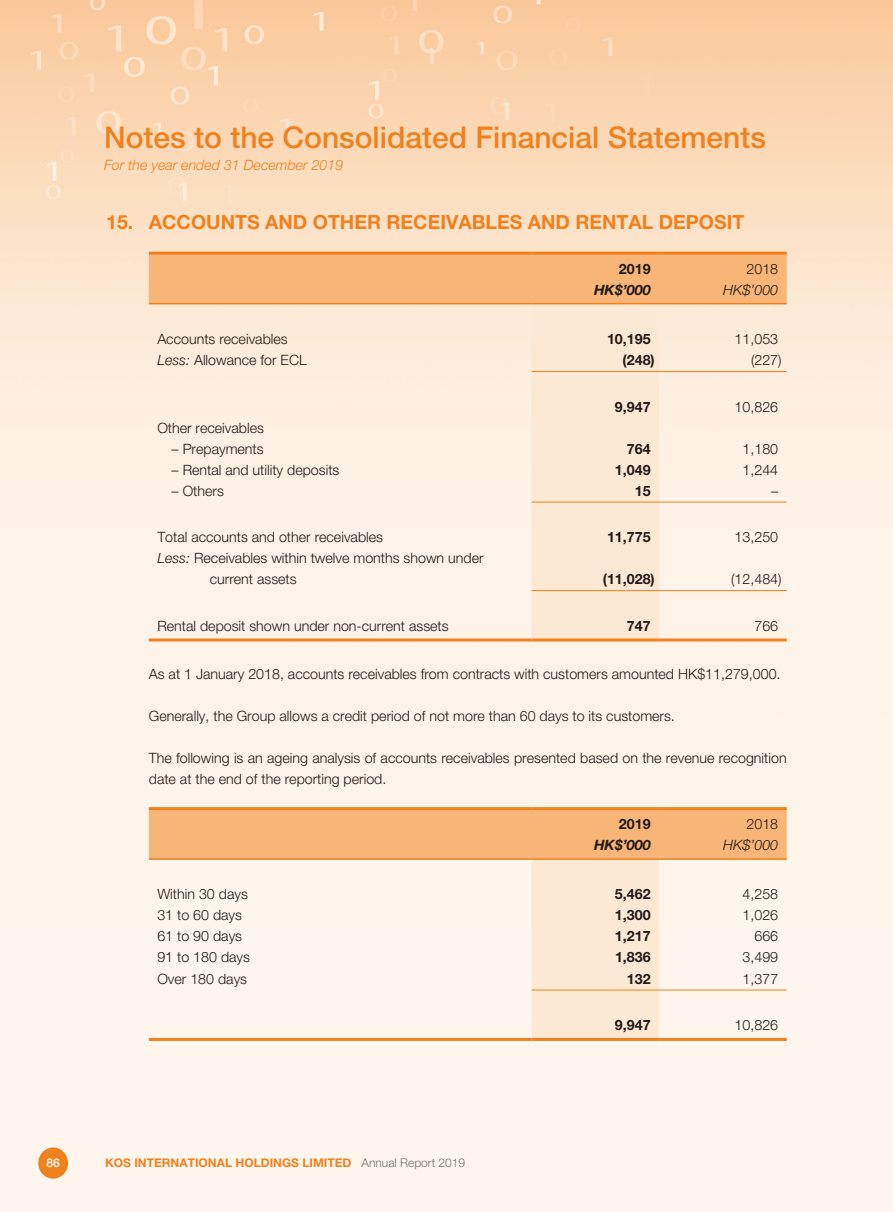
<style>
.page{position:relative;width:893px;height:1212px;background:#fff}
.page>*{position:absolute;margin:0;border:0;box-sizing:border-box;transform-origin:0 0}
.t1{font:500 30px "Helvetica Neue LT Std";color:#ef811f}
.t2{font:700 19.5px "Helvetica Neue LT Std";color:#ef811f}
.t3{font:300 14.25px/21px "Helvetica Neue LT Std";color:#231916}
.t4{font:700 14.25px "Helvetica Neue LT Std";color:#231916}
.t5{font:italic 300 14.25px "Helvetica Neue LT Std";color:#ef811f}
.t6{font:italic 700 14.25px "Helvetica Neue LT Std";color:#231916}
.t7{font:italic 300 14.25px "Helvetica Neue LT Std";color:#231916}
.t8{font:700 12px "Helvetica Neue LT Std";color:#ef811f}
.t9{font:500 12px "Helvetica Neue LT Std";color:#fff}
.s1{font-style:italic}
.s2{font-weight:300;color:#727272}
</style>
<div class="page">
<div style="left:38px;top:1147px;width:30px;height:32px;background:#ef811f;border-radius:50%"></div>
<svg style="left:149px;top:255px;width:638px;height:383px;background:#fce7d2"></svg>
<hr style="left:149px;top:252px;width:382px;height:3px;background:#ef811f">
<hr style="left:531px;top:252px;width:128px;height:3px;background:#ef811f">
<hr style="left:659px;top:252px;width:128px;height:3px;background:#ef811f">
<hr style="left:149px;top:303px;width:382px;height:1px;background:#ef811f">
<hr style="left:531px;top:303px;width:128px;height:1px;background:#ef811f">
<hr style="left:659px;top:303px;width:128px;height:1px;background:#ef811f">
<hr style="left:531px;top:371px;width:128px;height:1px;background:#ef811f">
<hr style="left:659px;top:371px;width:128px;height:1px;background:#ef811f">
<hr style="left:531px;top:502px;width:128px;height:1px;background:#ef811f">
<hr style="left:659px;top:502px;width:128px;height:1px;background:#ef811f">
<hr style="left:531px;top:590px;width:128px;height:1px;background:#ef811f">
<hr style="left:659px;top:590px;width:128px;height:1px;background:#ef811f">
<hr style="left:149px;top:638px;width:382px;height:3px;background:#ef811f">
<hr style="left:531px;top:638px;width:128px;height:3px;background:#ef811f">
<hr style="left:659px;top:638px;width:128px;height:3px;background:#ef811f">
<svg style="left:149px;top:810px;width:638px;height:228px;background:#fce5cf"></svg>
<hr style="left:149px;top:807px;width:382px;height:3px;background:#ef811f">
<hr style="left:531px;top:807px;width:128px;height:3px;background:#ef811f">
<hr style="left:659px;top:807px;width:128px;height:3px;background:#ef811f">
<hr style="left:149px;top:858px;width:382px;height:2px;background:#ef811f">
<hr style="left:531px;top:858px;width:128px;height:2px;background:#ef811f">
<hr style="left:659px;top:858px;width:128px;height:2px;background:#ef811f">
<hr style="left:531px;top:990px;width:128px;height:1px;background:#ef811f">
<hr style="left:659px;top:990px;width:128px;height:1px;background:#ef811f">
<hr style="left:149px;top:1038px;width:382px;height:3px;background:#ef811f">
<hr style="left:531px;top:1038px;width:128px;height:3px;background:#ef811f">
<hr style="left:659px;top:1038px;width:128px;height:3px;background:#ef811f">
<h1 class="t1" style="left:104px;top:120px;width:663px">Notes to the Consolidated Financial Statements</h1>
<p class="t5" style="left:104px;top:156px;width:241px">For the year ended 31 December 2019</p>
<h2 class="t2" style="left:106px;top:210px;width:640px">15. ACCOUNTS AND OTHER RECEIVABLES AND RENTAL DEPOSIT</h2>
<p class="t4" style="left:619px;top:260px;width:33px">2019</p>
<p class="t3" style="left:746px;top:258px;width:33px">2018</p>
<p class="t6" style="left:594px;top:281px;width:58px">HK$’000</p>
<p class="t7" style="left:723px;top:281px;width:56px">HK$’000</p>
<p class="t3" style="left:157px;top:328px;width:132px">Accounts receivables</p>
<p class="t4" style="left:607px;top:330px;width:45px">10,195</p>
<p class="t3" style="left:735px;top:328px;width:45px">11,053</p>
<p class="t3" style="left:157px;top:349px;width:151px"><span class="s1">Less:</span> Allowance for ECL</p>
<p class="t4" style="left:623px;top:351px;width:34px">(248)</p>
<p class="t3" style="left:751px;top:349px;width:32px">(227)</p>
<p class="t4" style="left:615px;top:398px;width:37px">9,947</p>
<p class="t3" style="left:735px;top:396px;width:45px">10,826</p>
<p class="t3" style="left:157px;top:417px;width:108px">Other receivables</p>
<p class="t3" style="left:172px;top:438px;width:94px">– Prepayments</p>
<p class="t4" style="left:627px;top:440px;width:25px">764</p>
<p class="t3" style="left:742px;top:438px;width:37px">1,180</p>
<p class="t3" style="left:172px;top:459px;width:169px">– Rental and utility deposits</p>
<p class="t4" style="left:615px;top:461px;width:37px">1,049</p>
<p class="t3" style="left:742px;top:459px;width:37px">1,244</p>
<p class="t3" style="left:172px;top:480px;width:54px">– Others</p>
<p class="t4" style="left:635px;top:482px;width:17px">15</p>
<p class="t3" style="left:771px;top:480px;width:9px">–</p>
<p class="t3" style="left:157px;top:526px;width:227px">Total accounts and other receivables</p>
<p class="t4" style="left:607px;top:528px;width:45px">11,775</p>
<p class="t3" style="left:735px;top:526px;width:45px">13,250</p>
<p class="t3" style="left:210px;top:547px;width:275px;text-indent:-52px"><span class="s1">Less:</span> Receivables within twelve months shown under current assets</p>
<p class="t4" style="left:603px;top:570px;width:54px">(11,028)</p>
<p class="t3" style="left:731px;top:568px;width:52px">(12,484)</p>
<p class="t3" style="left:157px;top:615px;width:293px">Rental deposit shown under non-current assets</p>
<p class="t4" style="left:627px;top:617px;width:25px">747</p>
<p class="t3" style="left:754px;top:615px;width:25px">766</p>
<p class="t3" style="left:149px;top:663px;width:633px">As at 1 January 2018, accounts receivables from contracts with customers amounted HK$11,279,000.</p>
<p class="t3" style="left:149px;top:705px;width:528px">Generally, the Group allows a credit period of not more than 60 days to its customers.</p>
<p class="t3" style="left:149px;top:747px;width:639px">The following is an ageing analysis of accounts receivables presented based on the revenue recognition date at the end of the reporting period.</p>
<p class="t4" style="left:619px;top:815px;width:33px">2019</p>
<p class="t3" style="left:746px;top:813px;width:33px">2018</p>
<p class="t6" style="left:594px;top:836px;width:58px">HK$’000</p>
<p class="t7" style="left:723px;top:837px;width:56px">HK$’000</p>
<p class="t3" style="left:157px;top:883px;width:92px">Within 30 days</p>
<p class="t4" style="left:615px;top:885px;width:37px">5,462</p>
<p class="t3" style="left:742px;top:883px;width:37px">4,258</p>
<p class="t3" style="left:157px;top:904px;width:86px">31 to 60 days</p>
<p class="t4" style="left:615px;top:906px;width:37px">1,300</p>
<p class="t3" style="left:742px;top:904px;width:37px">1,026</p>
<p class="t3" style="left:157px;top:925px;width:86px">61 to 90 days</p>
<p class="t4" style="left:615px;top:927px;width:37px">1,217</p>
<p class="t3" style="left:754px;top:925px;width:25px">666</p>
<p class="t3" style="left:157px;top:946px;width:94px">91 to 180 days</p>
<p class="t4" style="left:615px;top:948px;width:37px">1,836</p>
<p class="t3" style="left:743px;top:946px;width:37px">3,499</p>
<p class="t3" style="left:157px;top:967px;width:91px">Over 180 days</p>
<p class="t4" style="left:627px;top:969px;width:25px">132</p>
<p class="t3" style="left:743px;top:967px;width:37px">1,377</p>
<p class="t4" style="left:615px;top:1016px;width:37px">9,947</p>
<p class="t3" style="left:735px;top:1014px;width:45px">10,826</p>
<p class="t9" style="left:46px;top:1155px;width:15px">86</p>
<p class="t8" style="left:105px;top:1155px;width:362px">KOS INTERNATIONAL HOLDINGS LIMITED <span class="s2">Annual Report 2019</span></p>
</div>
